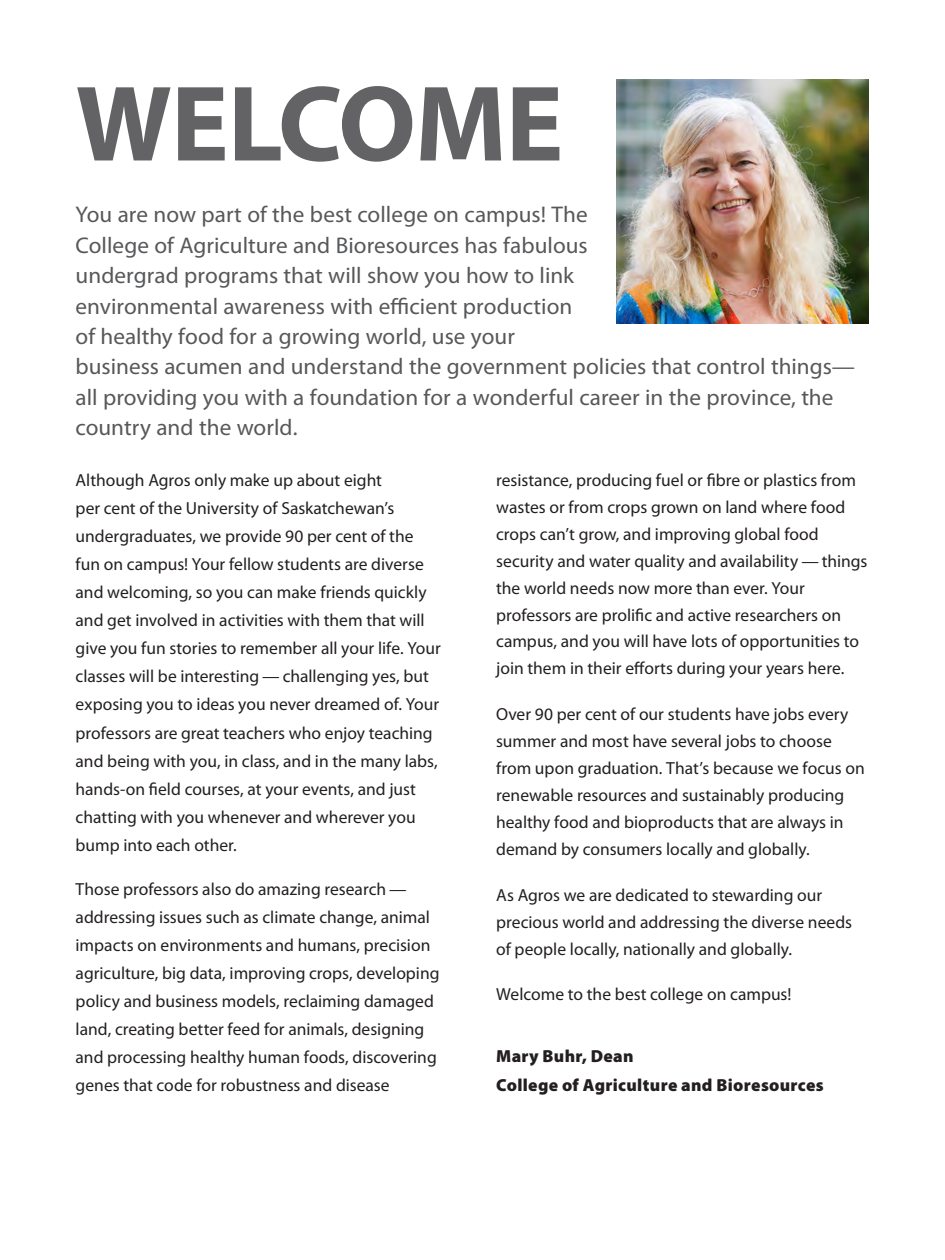
<style>
.page{position:relative;width:945px;height:1260px;background:#fff}
.page>*{position:absolute;margin:0;border:0;box-sizing:border-box;transform-origin:0 0}
.t1{font:700 108.5px "Myriad Pro";letter-spacing:-.01em;color:#636366}
.Body_intro{font:22.75px/30.4px "Myriad Pro";color:#57585a}
.Body{font:17.5px/28px "Myriad Pro";color:#231f20}
.Body-2{font:900 17.5px/28.7px "Myriad Pro";letter-spacing:.02em;color:#231f20}
</style>
<div class="page">
<img style="left:616px;top:79px;width:253px;height:245px">
<p class="t1" style="left:76px;top:53px;width:489px">WELCOME</p>
<p class="Body_intro" style="left:76px;top:199px;width:781px">You are now part of the best college on campus! The<br>College of Agriculture and Bioresources has fabulous<br>undergrad programs that will show you how to link<br>environmental awareness with efficient production<br>of healthy food for a growing world, use your<br>business acumen and understand the government policies that control things— all providing you with a foundation for a wonderful career in the province, the country and the world.</p>
<p class="Body" style="left:76px;top:466px;width:367px">Although Agros only make up about eight<br>per cent of the University of Saskatchewan’s undergraduates, we provide 90 per cent of the fun on campus! Your fellow students are diverse and welcoming, so you can make friends quickly and get involved in activities with them that will give you fun stories to remember all your life. Your classes will be interesting — challenging yes, but exposing you to ideas you never dreamed of. Your professors are great teachers who enjoy teaching and being with you, in class, and in the many labs, hands-on field courses, at your events, and just chatting with you whenever and wherever you bump into each other.</p>
<p class="Body" style="left:76px;top:875px;width:365px">Those professors also do amazing research — addressing issues such as climate change, animal impacts on environments and humans, precision agriculture, big data, improving crops, developing policy and business models, reclaiming damaged land, creating better feed for animals, designing and processing healthy human foods, discovering genes that code for robustness and disease</p>
<p class="Body" style="left:496px;top:466px;width:373px;line-height:26.9px">resistance, producing fuel or fibre or plastics from wastes or from crops grown on land where food crops can’t grow, and improving global food security and water quality and availability — things the world needs now more than ever. Your professors are prolific and active researchers on campus, and you will have lots of opportunities to join them in their efforts during your years here.</p>
<p class="Body" style="left:496px;top:701px;width:370px;line-height:26.9px">Over 90 per cent of our students have jobs every summer and most have several jobs to choose from upon graduation. That’s because we focus on renewable resources and sustainably producing healthy food and bioproducts that are always in demand by consumers locally and globally.</p>
<p class="Body" style="left:496px;top:881px;width:358px;line-height:26.9px">As Agros we are dedicated to stewarding our precious world and addressing the diverse needs of people locally, nationally and globally.</p>
<p class="Body" style="left:496px;top:980px;width:297px">Welcome to the best college on campus!</p>
<p class="Body-2" style="left:496px;top:1042px;width:329px">Mary Buhr, Dean<br>College of Agriculture and Bioresources</p>
</div>
